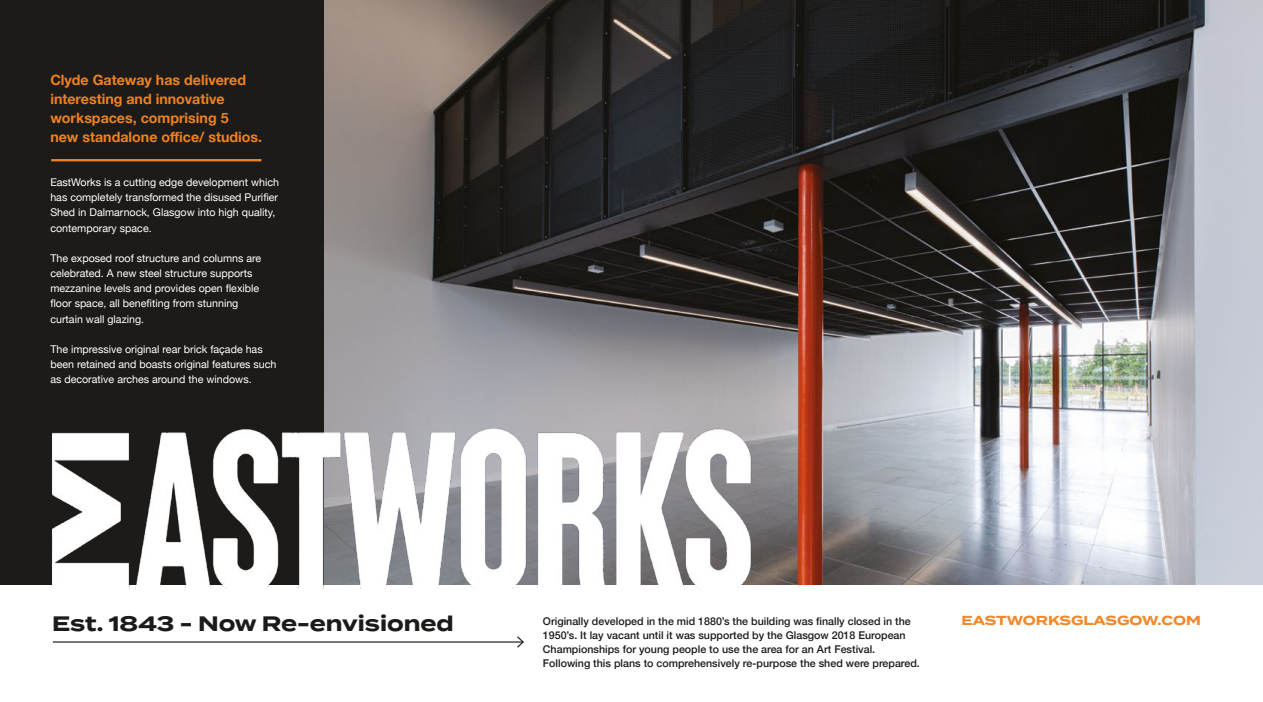
<style>
.page{position:relative;width:1263px;height:702px;background:#fff}
.page>*{position:absolute;margin:0;border:0;box-sizing:border-box;transform-origin:0 0}
.t1{font:700 20.85px "Termina";color:#1d1b19}
.t2{font:700 14.25px/18.9px "Helvetica Neue";color:#f0821f}
.t3{font:700 13.05px "Termina";color:#f1882c}
.t4{font:10.65px/15.1px "Helvetica Neue";color:#fff}
.t5{font:500 10.65px/14.2px "Helvetica Neue";color:#1d1b19}
</style>
<div class="page">
<img style="left:323px;top:0;width:940px;height:584px">
<div style="left:0;top:0;width:323px;height:584px;background:#1d1b19"></div>
<img style="left:48px;top:412px;width:705px;height:176px">
<hr style="left:53px;top:641px;width:470px;height:1px;background:#1d1b19">
<svg style="left:516px;top:636px;width:8px;height:12px"></svg>
<hr style="left:51px;top:159px;width:210px;height:2px;background:#f0821f">
<h2 class="t2" style="left:50px;top:71px;width:213px">Clyde Gateway has delivered interesting and innovative workspaces, comprising 5<br>new standalone office/ studios.</h2>
<p class="t4" style="left:50px;top:175px;width:230px">EastWorks is a cutting edge development which has completely transformed the disused Purifier Shed in Dalmarnock, Glasgow into high quality, contemporary space.</p>
<p class="t4" style="left:50px;top:251px;width:212px">The exposed roof structure and columns are celebrated. A new steel structure supports mezzanine levels and provides open flexible floor space, all benefiting from stunning curtain wall glazing.</p>
<p class="t4" style="left:50px;top:342px;width:227px">The impressive original rear brick façade has been retained and boasts original features such as decorative arches around the windows.</p>
<h1 class="t1" style="left:52px;top:608px;width:403px">Est. 1843 - Now Re-envisioned</h1>
<p class="t3" style="left:961px;top:610px;width:241px">EASTWORKSGLASGOW.COM</p>
<p class="t5" style="left:543px;top:612px;width:378px">Originally developed in the mid 1880’s the building was finally closed in the 1950’s. It lay vacant until it was supported by the Glasgow 2018 European Championships for young people to use the area for an Art Festival.<br>Following this plans to comprehensively re-purpose the shed were prepared.</p>
</div>
